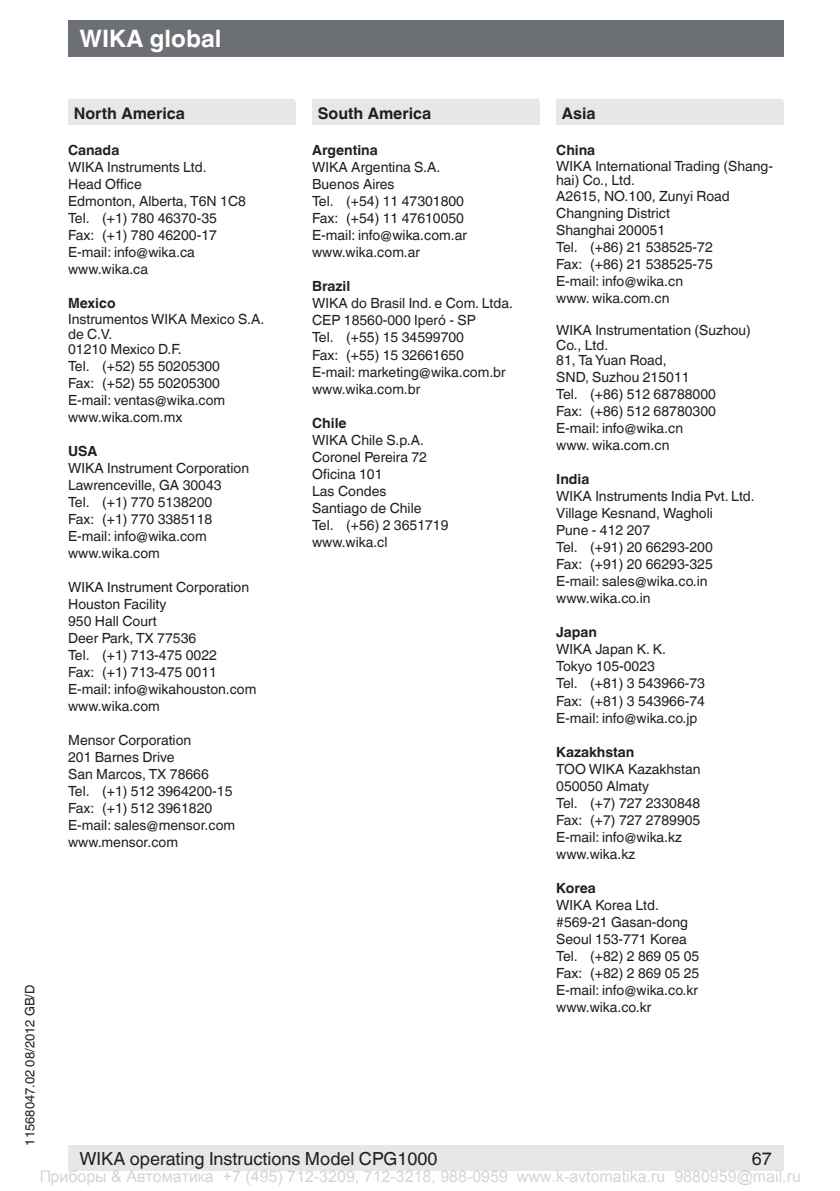
<style>
.page{position:relative;width:840px;height:1191px;background:#fff}
.page>*{position:absolute;margin:0;border:0;box-sizing:border-box;transform-origin:0 0}
.t1{font:700 24px "Helvetica World";color:#fff}
.t2{font:18px "Helvetica World";color:#231f20}
.t3{font:16px "Arial";color:#aaa}
.t4{font:700 16px "Helvetica World";color:#231f20}
.t5{font:14px/17px "Helvetica World";color:#231f20}
.t6{font:700 14px "Helvetica World";color:#231f20}
.t7{font:13px "Helvetica World";color:#231f20}
</style>
<div class="page">
<div style="left:68px;top:1145px;width:714px;height:26px;background:#e6e7e9"></div>
<div style="left:68px;top:20px;width:714px;height:37px;background:#6c6f74"></div>
<div style="left:68px;top:99px;width:227px;height:26px;background:#e5e7e9"></div>
<div style="left:556px;top:99px;width:226px;height:26px;background:#e5e7e9"></div>
<div style="left:312px;top:99px;width:227px;height:26px;background:#e5e7e9"></div>
<h1 class="t1" style="left:79px;top:25px;width:143px">WIKA global</h1>
<p class="t4" style="left:74px;top:104px;width:113px">North America</p>
<p class="t6" style="left:68px;top:142px;width:53px">Canada</p>
<p class="t5" style="left:68px;top:159px;width:179px">WIKA Instruments Ltd.<br>Head Office<br>Edmonton, Alberta, T6N 1C8<br>Tel. (+1) 780 46370-35<br>Fax: (+1) 780 46200-17<br>E-mail: info@wika.ca www.wika.ca</p>
<p class="t6" style="left:68px;top:295px;width:49px">Mexico</p>
<p class="t5" style="left:68px;top:311px;width:198px;line-height:15px">Instrumentos WIKA Mexico S.A. de C.V.<br>01210 Mexico D.F.</p>
<p class="t5" style="left:68px;top:357px;width:158px">Tel. (+52) 55 50205300<br>Fax: (+52) 55 50205300<br>E-mail: ventas@wika.com www.wika.com.mx</p>
<p class="t6" style="left:68px;top:443px;width:31px">USA</p>
<p class="t5" style="left:68px;top:459px;width:182px">WIKA Instrument Corporation<br>Lawrenceville, GA 30043<br>Tel. (+1) 770 5138200<br>Fax: (+1) 770 3385118<br>E-mail: info@wika.com www.wika.com</p>
<p class="t5" style="left:68px;top:579px;width:190px">WIKA Instrument Corporation<br>Houston Facility<br>950 Hall Court<br>Deer Park, TX 77536<br>Tel. (+1) 713-475 0022<br>Fax: (+1) 713-475 0011<br>E-mail: info@wikahouston.com www.wika.com</p>
<p class="t5" style="left:68px;top:732px;width:168px">Mensor Corporation<br>201 Barnes Drive<br>San Marcos, TX 78666<br>Tel. (+1) 512 3964200-15<br>Fax: (+1) 512 3961820<br>E-mail: sales@mensor.com www.mensor.com</p>
<p class="t7" style="left:22px;top:1145px;width:162px;rotate:-90deg">11568047.02 08/2012 GB/D</p>
<p class="t4" style="left:317px;top:104px;width:115px">South America</p>
<p class="t6" style="left:312px;top:142px;width:67px">Argentina</p>
<p class="t5" style="left:312px;top:159px;width:156px">WIKA Argentina S.A.<br>Buenos Aires<br>Tel. (+54) 11 47301800<br>Fax: (+54) 11 47610050<br>E-mail: info@wika.com.ar www.wika.com.ar</p>
<p class="t6" style="left:312px;top:278px;width:40px">Brazil</p>
<p class="t5" style="left:312px;top:295px;width:202px">WIKA do Brasil Ind. e Com. Ltda.<br>CEP 18560-000 Iperó - SP<br>Tel. (+55) 15 34599700<br>Fax: (+55) 15 32661650<br>E-mail: marketing@wika.com.br www.wika.com.br</p>
<p class="t6" style="left:312px;top:414px;width:36px">Chile</p>
<p class="t5" style="left:312px;top:431px;width:138px">WIKA Chile S.p.A.<br>Coronel Pereira 72<br>Oficina 101<br>Las Condes<br>Santiago de Chile<br>Tel. (+56) 2 3651719 www.wika.cl</p>
<p class="t4" style="left:561px;top:104px;width:35px">Asia</p>
<p class="t6" style="left:556px;top:142px;width:41px">China</p>
<p class="t5" style="left:556px;top:158px;width:218px;line-height:15px">WIKA International Trading (Shang&shy;hai) Co., Ltd.<br>A2615, NO.100, Zunyi Road</p>
<p class="t5" style="left:556px;top:204px;width:158px">Changning District<br>Shanghai 200051<br>Tel. (+86) 21 538525-72<br>Fax: (+86) 21 538525-75<br>E-mail: info@wika.cn www. wika.com.cn</p>
<p class="t5" style="left:556px;top:323px;width:196px;line-height:15px">WIKA Instrumentation (Suzhou)<br>Co., Ltd.<br>81, Ta Yuan Road,</p>
<p class="t5" style="left:556px;top:369px;width:161px">SND, Suzhou 215011<br>Tel. (+86) 512 68788000<br>Fax: (+86) 512 68780300<br>E-mail: info@wika.cn www. wika.com.cn</p>
<p class="t6" style="left:556px;top:471px;width:35px">India</p>
<p class="t5" style="left:556px;top:488px;width:200px">WIKA Instruments India Pvt. Ltd.<br>Village Kesnand, Wagholi<br>Pune - 412 207<br>Tel. (+91) 20 66293-200<br>Fax: (+91) 20 66293-325<br>E-mail: sales@wika.co.in www.wika.co.in</p>
<p class="t6" style="left:556px;top:624px;width:42px">Japan</p>
<p class="t5" style="left:556px;top:641px;width:150px">WIKA Japan K. K.<br>Tokyo 105-0023<br>Tel. (+81) 3 543966-73<br>Fax: (+81) 3 543966-74<br>E-mail: info@wika.co.jp</p>
<p class="t6" style="left:556px;top:743px;width:80px">Kazakhstan</p>
<p class="t5" style="left:556px;top:760px;width:146px">TOO WIKA Kazakhstan<br>050050 Almaty<br>Tel. (+7) 727 2330848<br>Fax: (+7) 727 2789905<br>E-mail: info@wika.kz www.wika.kz</p>
<p class="t6" style="left:556px;top:879px;width:41px">Korea</p>
<p class="t5" style="left:556px;top:896px;width:145px">WIKA Korea Ltd. #569-21 Gasan-dong<br>Seoul 153-771 Korea<br>Tel. (+82) 2 869 05 05<br>Fax: (+82) 2 869 05 25<br>E-mail: info@wika.co.kr www.wika.co.kr</p>
<p class="t2" style="left:79px;top:1148px;width:359px">WIKA operating Instructions Model CPG1000</p>
<p class="t2" style="left:751px;top:1148px;width:22px">67</p>
<p class="t3" style="left:39px;top:1167px;width:763px">Приборы &amp; Автоматика +7 (495) 712-3209, 712-3218, 988-0959 www.k-avtomatika.ru 9880959@mail.ru</p>
</div>
